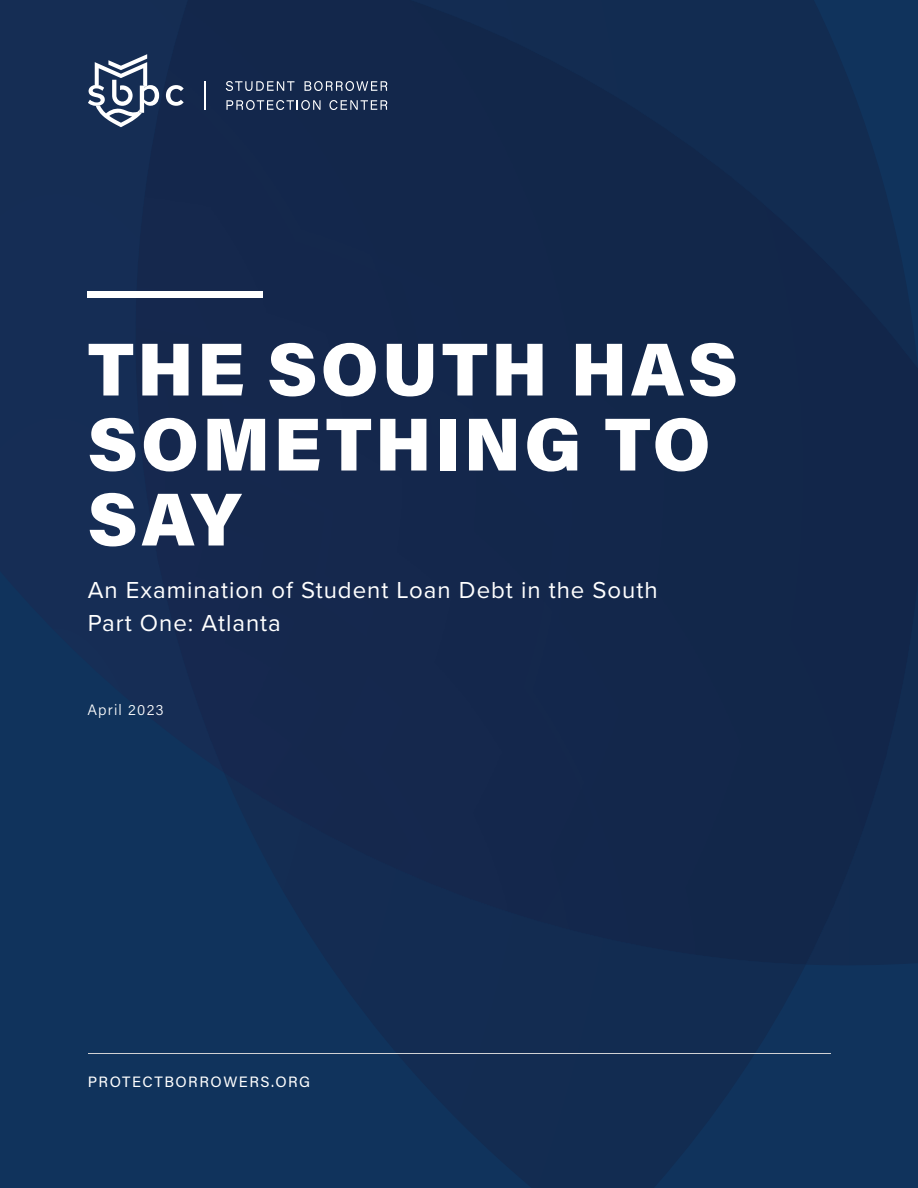
<style>
.page{position:relative;width:918px;height:1188px;background:#10335c}
.page>*{position:absolute;margin:0;border:0;box-sizing:border-box;transform-origin:0 0}
.t1{font:900 75px/75px "Acumin Pro";letter-spacing:.04em;color:#fff}
.t2{font:24px/33px "Proxima Nova";letter-spacing:.04em;color:#fff}
.t3{font:15px "Acumin Pro";letter-spacing:.1em;color:#fff}
.t4{font:300 15px "Acumin Pro";letter-spacing:.08em;color:#fff}
</style>
<div class="page">
<div style="left:835px;top:843px;width:83px;height:122px;background:#122c51"></div>
<svg style="left:506px;top:0;width:412px;height:843px"></svg>
<div style="left:470px;top:192px;width:365px;height:773px;background:#12274b"></div>
<div style="left:368px;top:0;width:103px;height:899px;background:#14274c"></div>
<div style="left:833px;top:269px;width:54px;height:639px;background:#12264a"></div>
<div style="left:262px;top:0;width:106px;height:856px;background:#15284d"></div>
<div style="left:211px;top:0;width:52px;height:798px;background:#15284d"></div>
<div style="left:159px;top:0;width:52px;height:740px;background:#15284e"></div>
<div style="left:885px;top:327px;width:33px;height:433px;background:#12264a"></div>
<div style="left:469px;top:37px;width:158px;height:157px;background:#12274a"></div>
<div style="left:625px;top:102px;width:106px;height:92px;background:#12274a"></div>
<img style="left:729px;top:175px;width:23px;height:19px">
<img style="left:469px;top:22px;width:38px;height:17px">
<div style="left:87px;top:291px;width:176px;height:7px;background:#fff"></div>
<hr style="left:88px;top:1053px;width:743px;height:1px;background:#d1d2d4">
<svg style="left:166px;top:85px;width:18px;height:21px"></svg>
<svg style="left:88px;top:54px;width:71px;height:73px"></svg>
<svg style="left:204px;top:81px;width:1px;height:29px"></svg>
<svg style="left:226px;top:81px;width:68px;height:10px"></svg>
<svg style="left:305px;top:81px;width:82px;height:10px"></svg>
<svg style="left:226px;top:100px;width:95px;height:10px"></svg>
<svg style="left:329px;top:100px;width:58px;height:10px"></svg>
<h1 class="t1" style="left:88px;top:328px;width:652px">THE SOUTH HAS<br>SOMETHING TO<br>SAY</h1>
<p class="t2" style="left:88px;top:572px;width:572px">An Examination of Student Loan Debt in the South<br>Part One: Atlanta</p>
<p class="t4" style="left:87px;top:700px;width:78px">April 2023</p>
<p class="t3" style="left:88px;top:1071px;width:224px">PROTECTBORROWERS.ORG</p>
</div>
